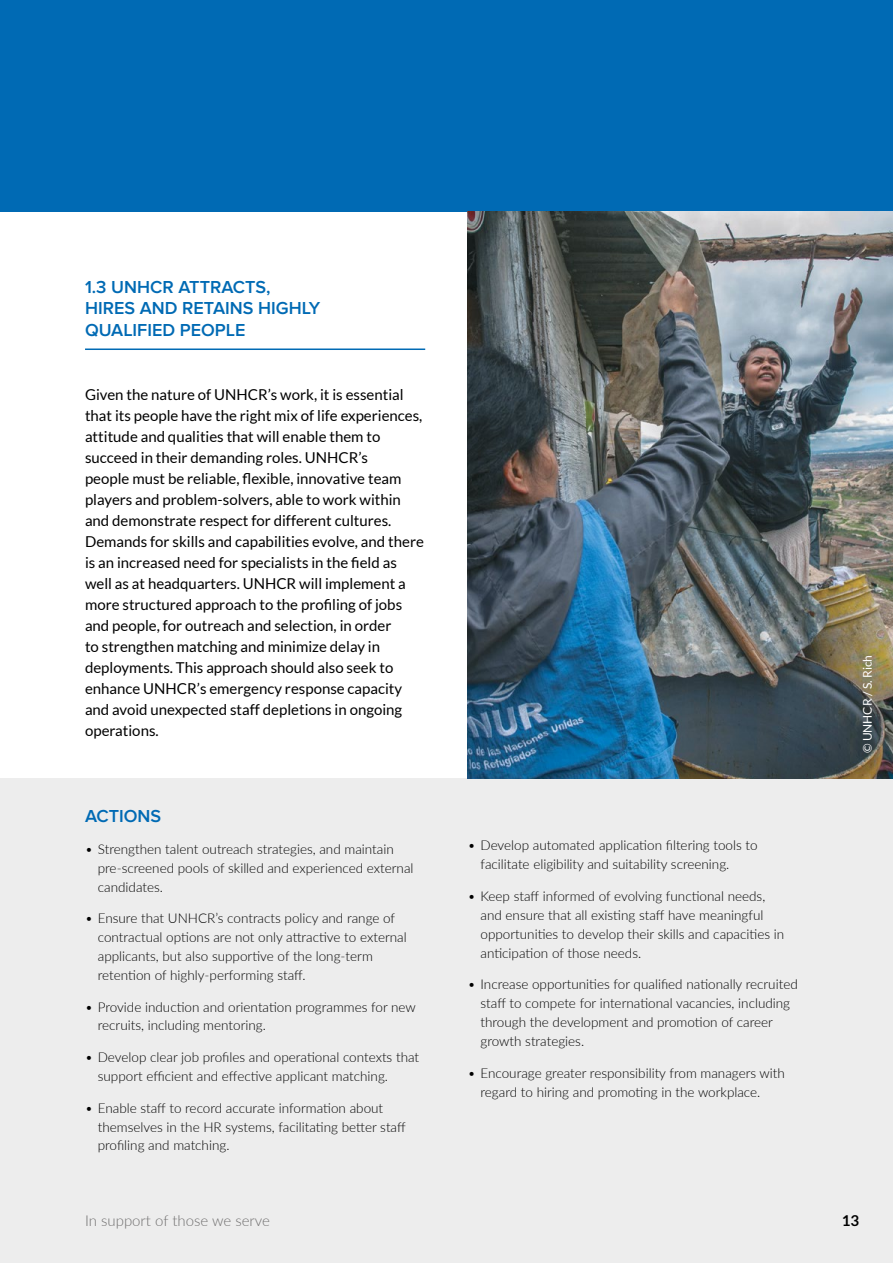
<style>
.page{position:relative;width:893px;height:1263px;background:#fff}
.page>*{position:absolute;margin:0;border:0;box-sizing:border-box;transform-origin:0 0}
.t1{font:600 18px/21.6px "Proxima Nova";color:#006ab4}
.t2{font:15px/21px "Lato";color:#000}
.t3{font:300 15px "Lato";color:#706f6f}
.t4{font:700 15px "Lato";color:#000}
.t5{font:300 13.5px/18.9px "Lato";color:#000}
.t6{font:12px "Lato";color:#fff}
</style>
<div class="page">
<div style="left:0;top:0;width:893px;height:211px;background:#006ab4"></div>
<div style="left:0;top:778px;width:893px;height:485px;background:#ededed"></div>
<hr style="left:85px;top:348px;width:340px;height:2px;background:#006ab4">
<img style="left:468px;top:211px;width:425px;height:567px">
<h1 class="t1" style="left:85px;top:276px;width:237px">1.3 UNHCR ATTRACTS,<br>HIRES AND RETAINS HIGHLY<br>QUALIFIED PEOPLE</h1>
<p class="t2" style="left:85px;top:384px;width:340px">Given the nature of UNHCR’s work, it is essential that its people have the right mix of life experiences, attitude and qualities that will enable them to succeed in their demanding roles. UNHCR’s<br>people must be reliable, flexible, innovative team players and problem-solvers, able to work within and demonstrate respect for different cultures.<br>Demands for skills and capabilities evolve, and there is an increased need for specialists in the field as well as at headquarters. UNHCR will implement a more structured approach to the profiling of jobs and people, for outreach and selection, in order<br>to strengthen matching and minimize delay in deployments. This approach should also seek to enhance UNHCR’s emergency response capacity and avoid unexpected staff depletions in ongoing operations.</p>
<h1 class="t1" style="left:85px;top:806px;width:78px">ACTIONS</h1>
<p class="t5" style="left:98px;top:839px;width:317px;text-indent:-13px">• Strengthen talent outreach strategies, and maintain pre-screened pools of skilled and experienced external candidates.</p>
<p class="t5" style="left:98px;top:908px;width:310px;text-indent:-13px">• Ensure that UNHCR’s contracts policy and range of contractual options are not only attractive to external applicants, but also supportive of the long-term retention of highly-performing staff.</p>
<p class="t5" style="left:98px;top:997px;width:320px;text-indent:-13px">• Provide induction and orientation programmes for new recruits, including mentoring.</p>
<p class="t5" style="left:98px;top:1047px;width:323px;text-indent:-13px">• Develop clear job profiles and operational contexts that support efficient and effective applicant matching.</p>
<p class="t5" style="left:98px;top:1098px;width:309px;text-indent:-13px">• Enable staff to record accurate information about themselves in the HR systems, facilitating better staff profiling and matching.</p>
<p class="t5" style="left:480px;top:835px;width:279px;text-indent:-13px">• Develop automated application filtering tools to facilitate eligibility and suitability screening.</p>
<p class="t5" style="left:480px;top:886px;width:305px;text-indent:-13px">• Keep staff informed of evolving functional needs, and ensure that all existing staff have meaningful opportunities to develop their skills and capacities in anticipation of those needs.</p>
<p class="t5" style="left:480px;top:974px;width:319px;text-indent:-13px">• Increase opportunities for qualified nationally recruited staff to compete for international vacancies, including through the development and promotion of career growth strategies.</p>
<p class="t5" style="left:480px;top:1063px;width:306px;text-indent:-13px">• Encourage greater responsibility from managers with regard to hiring and promoting in the workplace.</p>
<p class="t6" style="left:861px;top:753px;width:100px;rotate:-90deg">© UNHCR / S. Rich</p>
<p class="t3" style="left:85px;top:1210px;width:186px">In support of those we serve</p>
<p class="t4" style="left:842px;top:1212px;width:19px">13</p>
</div>
